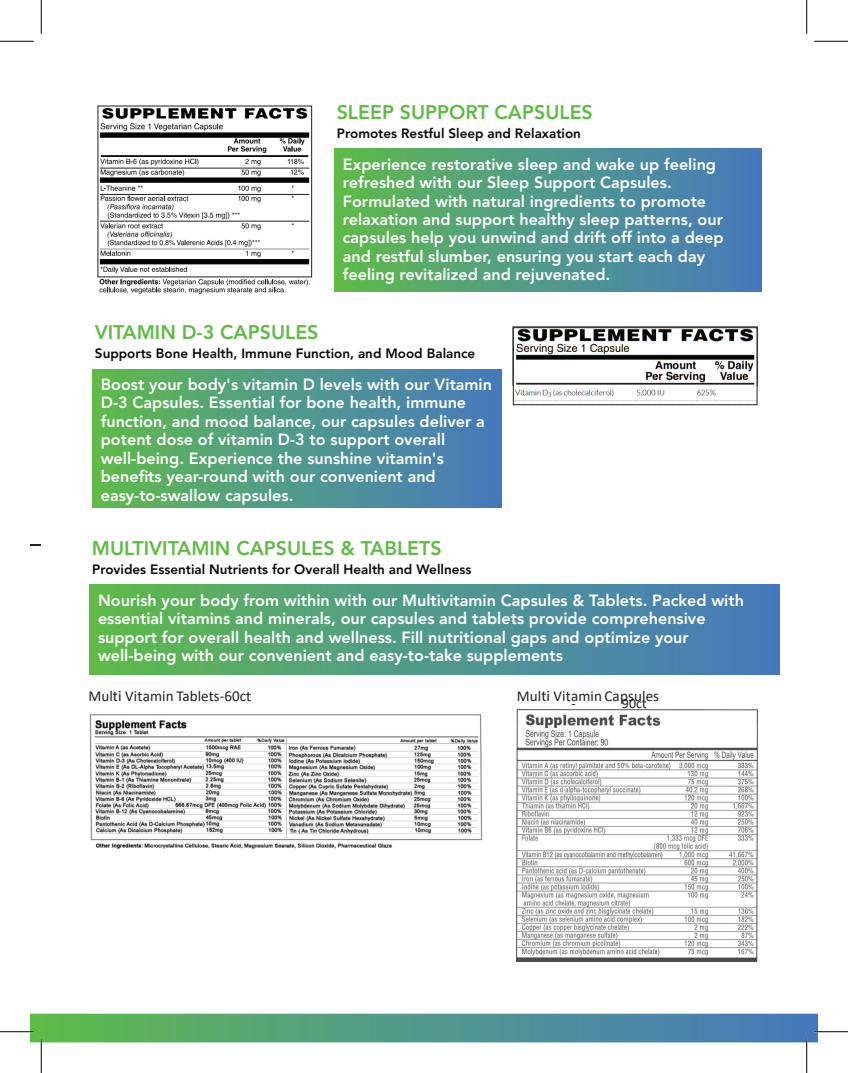
<style>
.page{position:relative;width:848px;height:1073px;background:#fff}
.page>*{position:absolute;margin:0;border:0;box-sizing:border-box;transform-origin:0 0}
.t1{font:800 19.62px "Avenir LT Std";color:#5fbb46}
.t2{font:800 16.12px/18.4px "Avenir LT Std";color:#fff}
.t3{font:15.12px "Calibri";letter-spacing:.005em;color:#231f20}
.t4{font:14px "Calibri";color:#231f20}
.t5{font:800 13.38px "Avenir LT Std";color:#070807}
.s1{font-family:"Myriad Pro"}
</style>
<div class="page">
<svg style="left:30px;top:544px;width:10px;height:2px"></svg>
<img style="left:512px;top:386px;width:246px;height:19px">
<div style="left:334px;top:149px;width:427px;height:142px;background:linear-gradient(to right,#5dba4e,#4479c2)"></div>
<img style="left:97px;top:105px;width:216px;height:189px">
<svg style="left:30px;top:1013px;width:788px;height:29px;background:#549b8a"></svg>
<div style="left:92px;top:369px;width:409px;height:139px;background:linear-gradient(to right,#5dba4e,#4479c2)"></div>
<img style="left:512px;top:326px;width:247px;height:60px">
<div style="left:89px;top:585px;width:691px;height:89px;background:linear-gradient(to right,#5dba4e,#4479c2)"></div>
<div style="left:513px;top:327px;width:244px;height:78px;border:1px solid #1d1e1e"></div>
<img style="left:89px;top:714px;width:393px;height:134px">
<img style="left:516px;top:709px;width:241px;height:252px">
<hr style="left:0;top:1030px;width:34px;height:2px;background:#fff">
<hr style="left:814px;top:1030px;width:34px;height:2px;background:#fff">
<hr style="left:40px;top:1039px;width:2px;height:33px;background:#fff">
<hr style="left:805px;top:1039px;width:2px;height:33px;background:#fff">
<hr style="left:0;top:41px;width:34px;height:1px;background:#000">
<hr style="left:814px;top:41px;width:34px;height:1px;background:#000">
<hr style="left:0;top:1031px;width:34px;height:1px;background:#000">
<hr style="left:814px;top:1031px;width:34px;height:1px;background:#000">
<hr style="left:41px;top:0;width:1px;height:34px;background:#000">
<hr style="left:41px;top:1039px;width:1px;height:33px;background:#000">
<hr style="left:806px;top:0;width:1px;height:34px;background:#000">
<hr style="left:806px;top:1039px;width:1px;height:33px;background:#000">
<p class="t1" style="left:337px;top:100px;width:258px">SLEEP SUPPORT CAPSULES</p>
<p class="t2" style="left:343px;top:155px;width:382px">Experience restorative sleep and wake up feeling refreshed with our Sleep Support Capsules.<br>Formulated with natural ingredients to promote relaxation and support healthy sleep patterns, our capsules help you unwind and drift off into a deep and restful slumber, ensuring you start each day feeling revitalized and rejuvenated.</p>
<p class="t5" style="left:337px;top:126px;width:245px">Promotes Restful Sleep and Relaxation</p>
<p class="t1" style="left:95px;top:320px;width:225px">VITAMIN D-3 CAPSULES</p>
<p class="t2" style="left:101px;top:375px;width:393px">Boost your body's vitamin D levels with our Vitamin D-3 Capsules. Essential for bone health, immune function, and mood balance, our capsules deliver a potent dose of vitamin D-3 to support overall well-being. Experience the sunshine vitamin's benefits year-round with our convenient and easy-to-swallow capsules.</p>
<p class="t5" style="left:95px;top:346px;width:382px">Supports Bone Health, Immune Function, and Mood Balance</p>
<p class="t1" style="left:92px;top:536px;width:351px">MULTIVITAMIN CAPSULES &amp; TABLETS</p>
<p class="t2" style="left:98px;top:591px;width:647px">Nourish your body from within with our Multivitamin Capsules &amp; Tablets. Packed with essential vitamins and minerals, our capsules and tablets provide comprehensive support for overall health and wellness. Fill nutritional gaps and optimize your well-being with our convenient and easy-to-take supplements</p>
<p class="t5" style="left:92px;top:561px;width:381px">Provides Essential Nutrients for Overall Health and Wellness</p>
<p class="t3" style="left:88px;top:686px;width:164px">Mul<span class="s1">ti</span> Vitamin Tablets-60ct</p>
<p class="t3" style="left:516px;top:686px;width:144px">Mul<span class="s1">ti</span> Vitamin Capsules</p>
<p class="t4" style="left:571px;top:694px;width:6px">-</p>
<p class="t4" style="left:622px;top:694px;width:27px">90ct</p>
</div>
